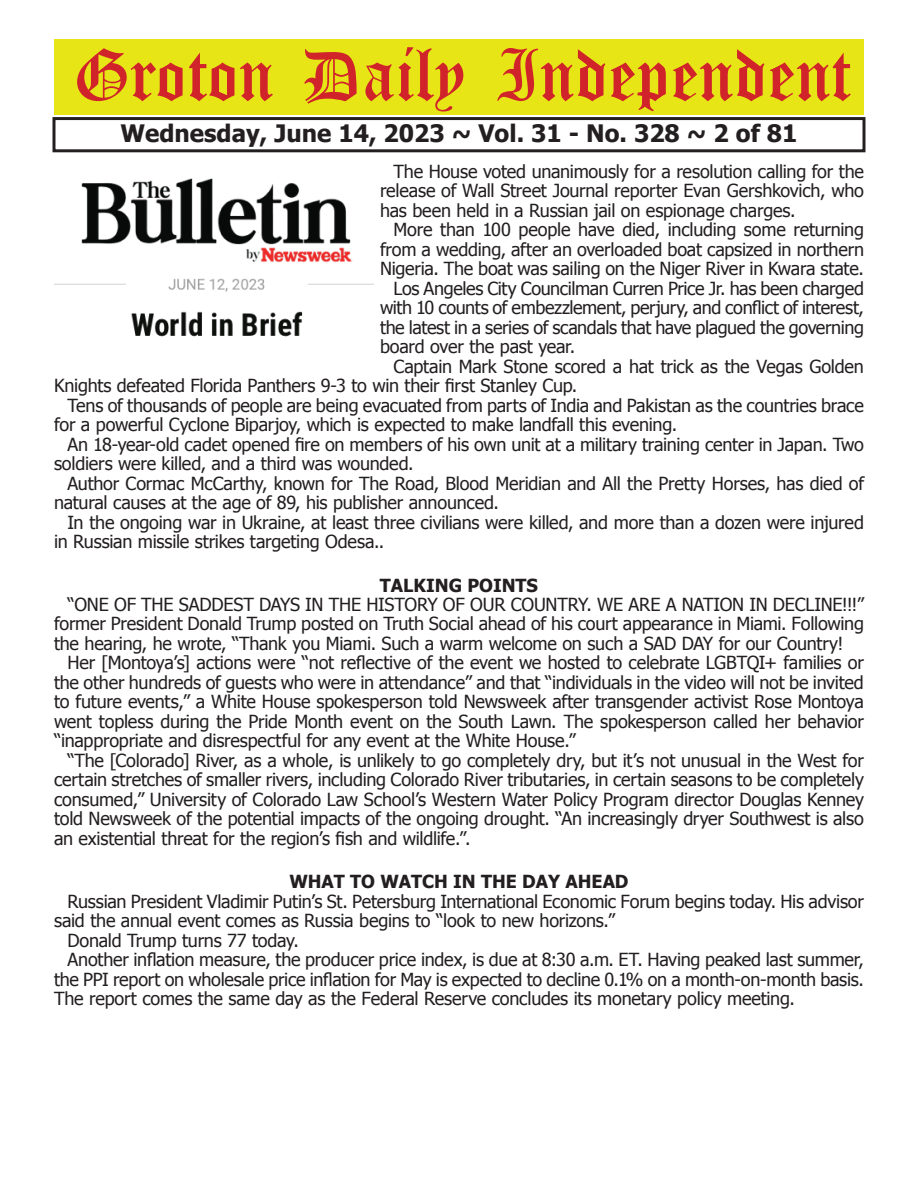
<style>
.page{position:relative;width:918px;height:1188px;background:#fff}
.page>*{position:absolute;margin:0;border:0;box-sizing:border-box;transform-origin:0 0}
.t1{font:54px "Old English Five";color:#d1232a}
.t2{font:700 24px "Tahoma";color:#231f20}
.t3{font:18px/19.5px "Tahoma";letter-spacing:-.015em;color:#231f20;text-align:justify}
.t4{font:700 18px "Tahoma";color:#231f20}
</style>
<div class="page">
<div style="left:52px;top:117px;width:814px;height:35px;border:3px solid #231f20"></div>
<div style="left:54px;top:40px;width:810px;height:75px;background:#e7e515"></div>
<img style="left:54px;top:178px;width:319px;height:159px">
<h1 class="t1" style="left:73px;top:50px;width:779px">Groton Daily Independent</h1>
<h2 class="t2" style="left:121px;top:116px;width:678px">Wednesday, June 14, 2023 ~ Vol. 31 - No. 328 ~ 2 of 81</h2>
<p class="t3" style="left:380px;top:161px;width:485px;text-indent:14px">The House voted unanimously for a resolution calling for the release of Wall Street Journal reporter Evan Gershkovich, who has been held in a Russian jail on espionage charges.</p>
<p class="t3" style="left:394px;top:219px;width:472px">More than 100 people have died, including some returning</p>
<p class="t3" style="left:380px;top:239px;width:486px">from a wedding, after an overloaded boat capsized in northern</p>
<p class="t3" style="left:380px;top:258px;width:486px">Nigeria. The boat was sailing on the Niger River in Kwara state.</p>
<p class="t3" style="left:394px;top:278px;width:472px">Los Angeles City Councilman Curren Price Jr. has been charged</p>
<p class="t3" style="left:380px;top:297px;width:485px">with 10 counts of embezzlement, perjury, and conflict of interest,</p>
<p class="t3" style="left:380px;top:317px;width:485px">the latest in a series of scandals that have plagued the governing</p>
<p class="t3" style="left:380px;top:336px;width:197px">board over the past year.</p>
<p class="t3" style="left:394px;top:356px;width:472px">Captain Mark Stone scored a hat trick as the Vegas Golden</p>
<p class="t3" style="left:54px;top:375px;width:525px">Knights defeated Florida Panthers 9-3 to win their first Stanley Cup.</p>
<p class="t3" style="left:68px;top:395px;width:798px">Tens of thousands of people are being evacuated from parts of India and Pakistan as the countries brace</p>
<p class="t3" style="left:54px;top:414px;width:625px">for a powerful Cyclone Biparjoy, which is expected to make landfall this evening.</p>
<p class="t3" style="left:68px;top:434px;width:798px">An 18-year-old cadet opened fire on members of his own unit at a military training center in Japan. Two</p>
<p class="t3" style="left:54px;top:453px;width:361px">soldiers were killed, and a third was wounded.</p>
<p class="t3" style="left:68px;top:473px;width:798px">Author Cormac McCarthy, known for The Road, Blood Meridian and All the Pretty Horses, has died of</p>
<p class="t3" style="left:54px;top:492px;width:447px">natural causes at the age of 89, his publisher announced.</p>
<p class="t3" style="left:68px;top:512px;width:798px">In the ongoing war in Ukraine, at least three civilians were killed, and more than a dozen were injured</p>
<p class="t3" style="left:54px;top:531px;width:332px">in Russian missile strikes targeting Odesa..</p>
<p class="t4" style="left:380px;top:572px;width:160px">TALKING POINTS</p>
<p class="t3" style="left:54px;top:594px;width:812px;text-indent:14px">“ONE OF THE SADDEST DAYS IN THE HISTORY OF OUR COUNTRY. WE ARE A NATION IN DECLINE!!!” former President Donald Trump posted on Truth Social ahead of his court appearance in Miami. Following the hearing, he wrote, “Thank you Miami. Such a warm welcome on such a SAD DAY for our Country!</p>
<p class="t3" style="left:54px;top:652px;width:811px;text-indent:14px">Her [Montoya’s] actions were “not reflective of the event we hosted to celebrate LGBTQI+ families or the other hundreds of guests who were in attendance” and that “individuals in the video will not be invited to future events,” a White House spokesperson told Newsweek after transgender activist Rose Montoya went topless during the Pride Month event on the South Lawn. The spokesperson called her behavior “inappropriate and disrespectful for any event at the White House.”</p>
<p class="t3" style="left:54px;top:750px;width:812px;text-indent:14px">“The [Colorado] River, as a whole, is unlikely to go completely dry, but it’s not unusual in the West for certain stretches of smaller rivers, including Colorado River tributaries, in certain seasons to be completely consumed,” University of Colorado Law School’s Western Water Policy Program director Douglas Kenney told Newsweek of the potential impacts of the ongoing drought. “An increasingly dryer Southwest is also an existential threat for the region’s fish and wildlife.”.</p>
<p class="t4" style="left:289px;top:869px;width:341px">WHAT TO WATCH IN THE DAY AHEAD</p>
<p class="t3" style="left:68px;top:891px;width:798px">Russian President Vladimir Putin’s St. Petersburg International Economic Forum begins today. His advisor</p>
<p class="t3" style="left:54px;top:910px;width:562px">said the annual event comes as Russia begins to “look to new horizons.”</p>
<p class="t3" style="left:68px;top:930px;width:233px">Donald Trump turns 77 today.</p>
<p class="t3" style="left:68px;top:949px;width:798px">Another inflation measure, the producer price index, is due at 8:30 a.m. ET. Having peaked last summer,</p>
<p class="t3" style="left:54px;top:968px;width:812px">the PPI report on wholesale price inflation for May is expected to decline 0.1% on a month-on-month basis.</p>
<p class="t3" style="left:54px;top:988px;width:742px">The report comes the same day as the Federal Reserve concludes its monetary policy meeting.</p>
</div>
